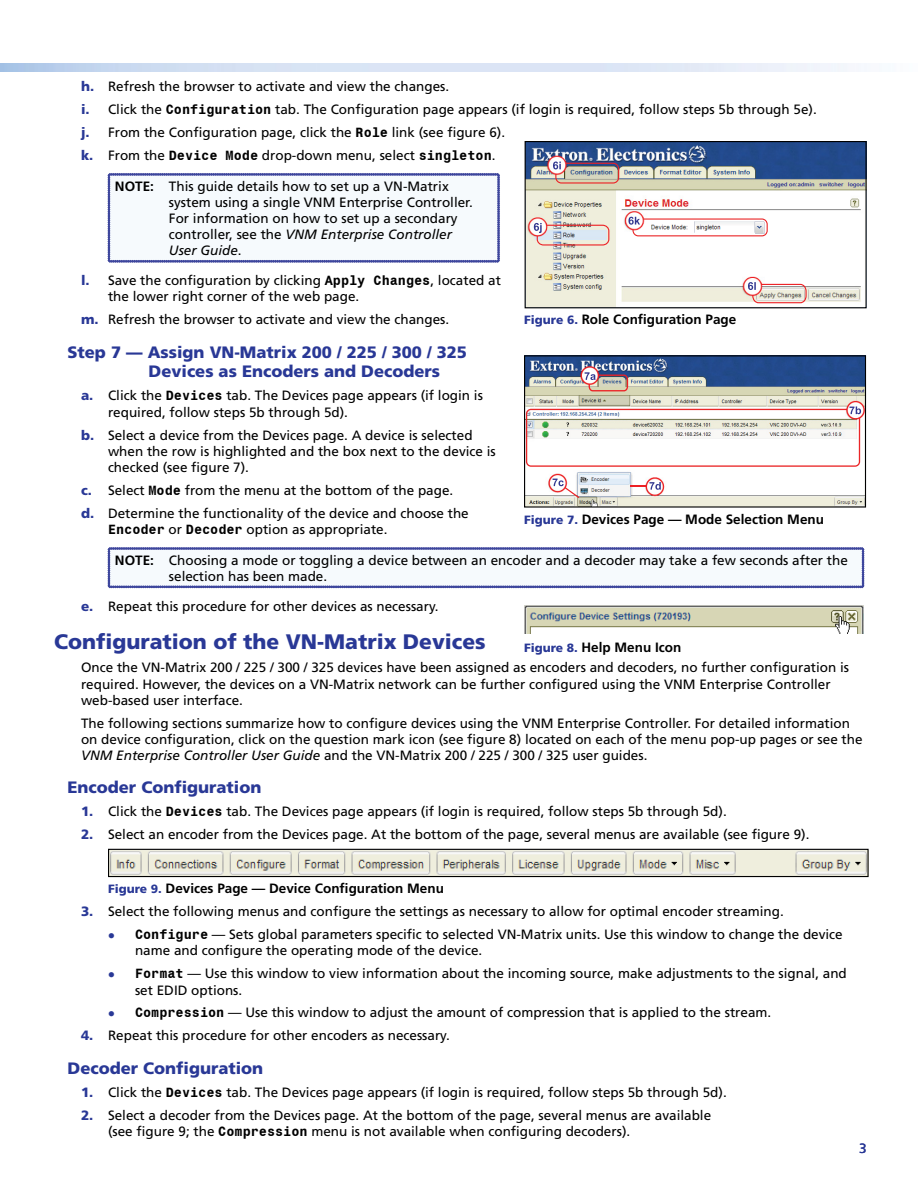
<style>
.page{position:relative;width:918px;height:1188px;background:#fff}
.page>*{position:absolute;margin:0;border:0;box-sizing:border-box;transform-origin:0 0}
.Heading_1{font:900 21px "Frutiger";color:#293896}
.Heading_2{font:900 16.5px/19.8px "Frutiger";color:#293896}
.Letter_list_1_contin{font:13.5px/16.2px "Frutiger";color:#000}
.Body{font:13.5px/16.2px "Frutiger";color:#000}
.Numbered_list_1_cont{font:13.5px/16.2px "Frutiger";color:#000}
.Bulleted_list_2nd{font:13.5px/16.2px "Frutiger";color:#000}
.Note_Text{font:13.5px/16.2px "Frutiger";color:#000}
.Numbered_list_1_star{font:13.5px "Frutiger";color:#000}
.Figure_Caption__Text{font:700 13.5px "Frutiger";color:#000}
.Letter_list_1{font:13.5px/16.2px "Frutiger";color:#000}
.Header_and_Footer{font:13.5px "Frutiger";color:#293896}
.s1{font-weight:900;color:#293896}
.s2{font-family:"Monospace 821 BT";font-weight:700}
.s3{font-weight:700}
.s4{font-style:italic}
.s5{font-weight:900;font-size:12px;color:#293896}
</style>
<div class="page">
<svg style="left:108px;top:173px;width:392px;height:89px"></svg>
<svg style="left:108px;top:547px;width:756px;height:41px"></svg>
<img style="left:110px;top:851px;width:757px;height:24px">
<div style="left:108px;top:849px;width:761px;height:28px;border:1px solid #000"></div>
<img style="left:526px;top:357px;width:338px;height:149px">
<img style="left:589px;top:375px;width:39px;height:16px">
<img style="left:590px;top:376px;width:37px;height:14px">
<img style="left:552px;top:479px;width:27px;height:19px">
<img style="left:526px;top:409px;width:334px;height:58px">
<img style="left:527px;top:410px;width:332px;height:55px">
<img style="left:630px;top:485px;width:19px;height:2px">
<svg style="left:585px;top:372px;width:11px;height:8px"></svg>
<svg style="left:850px;top:406px;width:11px;height:8px"></svg>
<svg style="left:553px;top:479px;width:11px;height:7px"></svg>
<svg style="left:649px;top:482px;width:12px;height:8px"></svg>
<div style="left:524px;top:355px;width:342px;height:153px;border:1px solid #000"></div>
<img style="left:525px;top:605px;width:339px;height:29px">
<img style="left:527px;top:143px;width:338px;height:163px">
<img style="left:555px;top:163px;width:64px;height:21px">
<img style="left:556px;top:164px;width:62px;height:18px">
<svg style="left:553px;top:162px;width:8px;height:7px"></svg>
<img style="left:537px;top:225px;width:72px;height:21px">
<img style="left:538px;top:226px;width:70px;height:18px">
<svg style="left:534px;top:223px;width:8px;height:10px"></svg>
<img style="left:752px;top:284px;width:55px;height:19px">
<img style="left:753px;top:285px;width:53px;height:17px">
<svg style="left:748px;top:282px;width:8px;height:8px"></svg>
<img style="left:633px;top:218px;width:135px;height:18px">
<img style="left:634px;top:220px;width:133px;height:15px">
<svg style="left:629px;top:217px;width:11px;height:8px"></svg>
<div style="left:525px;top:141px;width:342px;height:167px;border:1px solid #000"></div>
<p class="Letter_list_1_contin" style="left:81px;top:78px;width:370px"><span class="s1">h.</span> Refresh the browser to activate and view the changes.</p>
<p class="Letter_list_1_contin" style="left:81px;top:101px;width:737px"><span class="s1">i.</span> Click the <span class="s2">Configuration</span> tab. The Configuration page appears (if login is required, follow steps 5b through 5e).</p>
<p class="Letter_list_1_contin" style="left:81px;top:124px;width:426px"><span class="s1">j.</span> From the Configuration page, click the <span class="s2">Role</span> link (see figure 6).</p>
<p class="Letter_list_1_contin" style="left:81px;top:147px;width:416px"><span class="s1">k.</span> From the <span class="s2">Device Mode</span> drop-down menu, select <span class="s2">singleton</span>.</p>
<p class="Note_Text" style="left:169px;top:178px;width:306px;text-indent:-54px"><span class="s3">NOTE:</span> This guide details how to set up a VN-Matrix system using a single VNM Enterprise Controller.<br>For information on how to set up a secondary controller, see the <span class="s4">VNM Enterprise Controller User Guide</span>.</p>
<p class="Letter_list_1_contin" style="left:108px;top:273px;width:394px;text-indent:-27px"><span class="s1">l.</span> Save the configuration by clicking <span class="s2">Apply Changes</span>, located at the lower right corner of the web page.</p>
<p class="Letter_list_1_contin" style="left:81px;top:312px;width:370px"><span class="s1">m.</span> Refresh the browser to activate and view the changes.</p>
<p class="Heading_2" style="left:148px;top:342px;width:320px;text-indent:-81px">Step 7 — Assign VN-Matrix 200 / 225 / 300 / 325<br>Devices as Encoders and Decoders</p>
<p class="Letter_list_1" style="left:108px;top:388px;width:376px;text-indent:-27px"><span class="s1">a.</span> Click the <span class="s2">Devices</span> tab. The Devices page appears (if login is required, follow steps 5b through 5d).</p>
<p class="Letter_list_1_contin" style="left:108px;top:427px;width:389px;text-indent:-27px"><span class="s1">b.</span> Select a device from the Devices page. A device is selected when the row is highlighted and the box next to the device is checked (see figure 7).</p>
<p class="Letter_list_1_contin" style="left:81px;top:482px;width:374px"><span class="s1">c.</span> Select <span class="s2">Mode</span> from the menu at the bottom of the page.</p>
<p class="Letter_list_1_contin" style="left:108px;top:505px;width:362px;text-indent:-27px"><span class="s1">d.</span> Determine the functionality of the device and choose the<br><span class="s2">Encoder</span> or <span class="s2">Decoder</span> option as appropriate.</p>
<p class="Note_Text" style="left:169px;top:552px;width:680px;text-indent:-54px"><span class="s3">NOTE:</span> Choosing a mode or toggling a device between an encoder and a decoder may take a few seconds after the selection has been made.</p>
<p class="Letter_list_1_contin" style="left:81px;top:598px;width:359px"><span class="s1">e.</span> Repeat this procedure for other devices as necessary.</p>
<p class="Heading_1" style="left:54px;top:629px;width:433px">Configuration of the VN-Matrix Devices</p>
<p class="Body" style="left:81px;top:660px;width:770px">Once the VN-Matrix 200 / 225 / 300 / 325 devices have been assigned as encoders and decoders, no further configuration is required. However, the devices on a VN-Matrix network can be further configured using the VNM Enterprise Controller web-based user interface.</p>
<p class="Body" style="left:81px;top:715px;width:783px">The following sections summarize how to configure devices using the VNM Enterprise Controller. For detailed information on device configuration, click on the question mark icon (see figure 8) located on each of the menu pop-up pages or see the<br><span class="s4">VNM Enterprise Controller User Guide</span> and the VN-Matrix 200 / 225 / 300 / 325 user guides.</p>
<p class="Heading_2" style="left:68px;top:778px;width:196px">Encoder Configuration</p>
<p class="Numbered_list_1_star" style="left:81px;top:804px;width:647px"><span class="s1">1.</span> Click the <span class="s2">Devices</span> tab. The Devices page appears (if login is required, follow steps 5b through 5d).</p>
<p class="Numbered_list_1_cont" style="left:81px;top:827px;width:730px"><span class="s1">2.</span> Select an encoder from the Devices page. At the bottom of the page, several menus are available (see figure 9).</p>
<p class="Figure_Caption__Text" style="left:524px;top:312px;width:214px"><span class="s5">Figure 6.</span> Role Configuration Page</p>
<p class="Figure_Caption__Text" style="left:524px;top:511px;width:301px"><span class="s5">Figure 7.</span> Devices Page — Mode Selection Menu</p>
<p class="Figure_Caption__Text" style="left:524px;top:639px;width:159px"><span class="s5">Figure 8.</span> Help Menu Icon</p>
<p class="Figure_Caption__Text" style="left:108px;top:881px;width:337px"><span class="s5">Figure 9.</span> Devices Page — Device Configuration Menu</p>
<p class="Numbered_list_1_cont" style="left:81px;top:904px;width:704px"><span class="s1">3.</span> Select the following menus and configure the settings as necessary to allow for optimal encoder streaming.</p>
<p class="Bulleted_list_2nd" style="left:135px;top:926px;width:709px"><span class="s2">Configure</span> — Sets global parameters specific to selected VN-Matrix units. Use this window to change the device name and configure the operating mode of the device.</p>
<p class="Bulleted_list_2nd" style="left:135px;top:966px;width:713px"><span class="s2">Format</span> — Use this window to view information about the incoming source, make adjustments to the signal, and set EDID options.</p>
<p class="Bulleted_list_2nd" style="left:135px;top:1005px;width:638px"><span class="s2">Compression</span> — Use this window to adjust the amount of compression that is applied to the stream.</p>
<p class="Numbered_list_1_cont" style="left:81px;top:1028px;width:370px"><span class="s1">4.</span> Repeat this procedure for other encoders as necessary.</p>
<p class="Heading_2" style="left:68px;top:1058px;width:197px">Decoder Configuration</p>
<p class="Numbered_list_1_star" style="left:81px;top:1084px;width:647px"><span class="s1">1.</span> Click the <span class="s2">Devices</span> tab. The Devices page appears (if login is required, follow steps 5b through 5d).</p>
<p class="Numbered_list_1_cont" style="left:108px;top:1107px;width:605px;text-indent:-27px"><span class="s1">2.</span> Select a decoder from the Devices page. At the bottom of the page, several menus are available (see figure 9; the <span class="s2">Compression</span> menu is not available when configuring decoders).</p>
<p class="Header_and_Footer" style="left:859px;top:1141px;width:9px">3</p>
</div>
